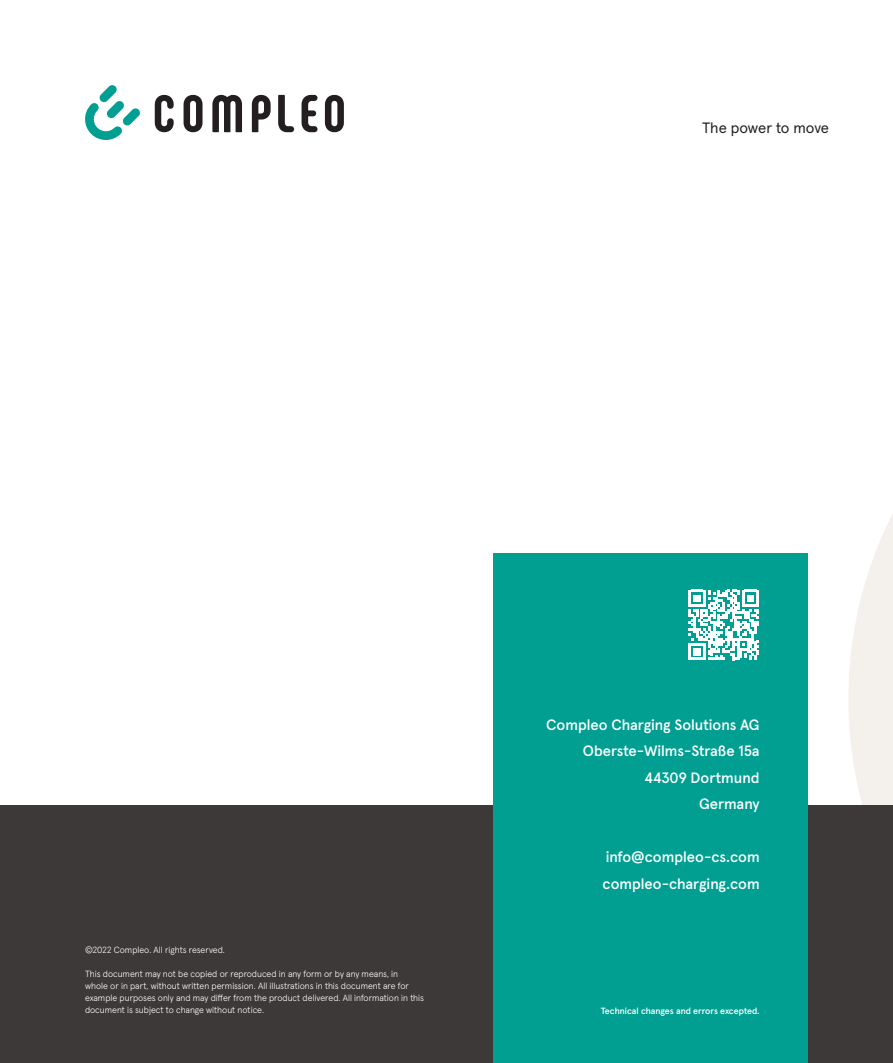
<style>
.page{position:relative;width:893px;height:1063px;background:#fff}
.page>*{position:absolute;margin:0;border:0;box-sizing:border-box;transform-origin:0 0}
.t1{font:500 15px/26.5px "Apercu Pro";color:#fff;text-align:right}
.t2{font:15px "Apercu Pro";letter-spacing:-.005em;color:#231f20}
.t3{font:300 9px/12px "Apercu Pro";color:#fff}
.t4{font:500 9px "Apercu Pro";letter-spacing:-.005em;color:#fff}
</style>
<div class="page">
<svg style="left:848px;top:514px;width:45px;height:291px"></svg>
<div style="left:0;top:805px;width:893px;height:258px;background:#3c3938"></div>
<div style="left:493px;top:553px;width:315px;height:510px;background:#009f92"></div>
<svg style="left:688px;top:590px;width:71px;height:70px"></svg>
<svg style="left:85px;top:85px;width:55px;height:55px"></svg>
<svg style="left:184px;top:95px;width:19px;height:37px"></svg>
<svg style="left:325px;top:95px;width:19px;height:37px"></svg>
<svg style="left:302px;top:95px;width:15px;height:37px"></svg>
<svg style="left:212px;top:95px;width:30px;height:37px"></svg>
<svg style="left:252px;top:95px;width:19px;height:37px"></svg>
<svg style="left:155px;top:95px;width:19px;height:37px"></svg>
<svg style="left:278px;top:95px;width:16px;height:37px"></svg>
<h1 class="t2" style="left:702px;top:116px;width:129px">The power to move</h1>
<p class="t3" style="left:85px;top:943px;width:141px">©2022 Compleo. All rights reserved.</p>
<p class="t3" style="left:85px;top:967px;width:340px">This document may not be copied or reproduced in any form or by any means, in<br>whole or in part, without written permission. All illustrations in this document are for example purposes only and may differ from the product delivered. All information in this document is subject to change without notice.</p>
<h1 class="t1" style="left:546px;top:710px;width:215px">Compleo Charging Solutions AG<br>Oberste-Wilms-Straße 15a<br>44309 Dortmund<br>Germany</h1>
<h1 class="t1" style="left:603px;top:843px;width:159px;text-align:left">info@compleo-cs.com compleo-charging.com</h1>
<p class="t4" style="left:601px;top:1004px;width:160px">Technical changes and errors excepted.</p>
</div>
